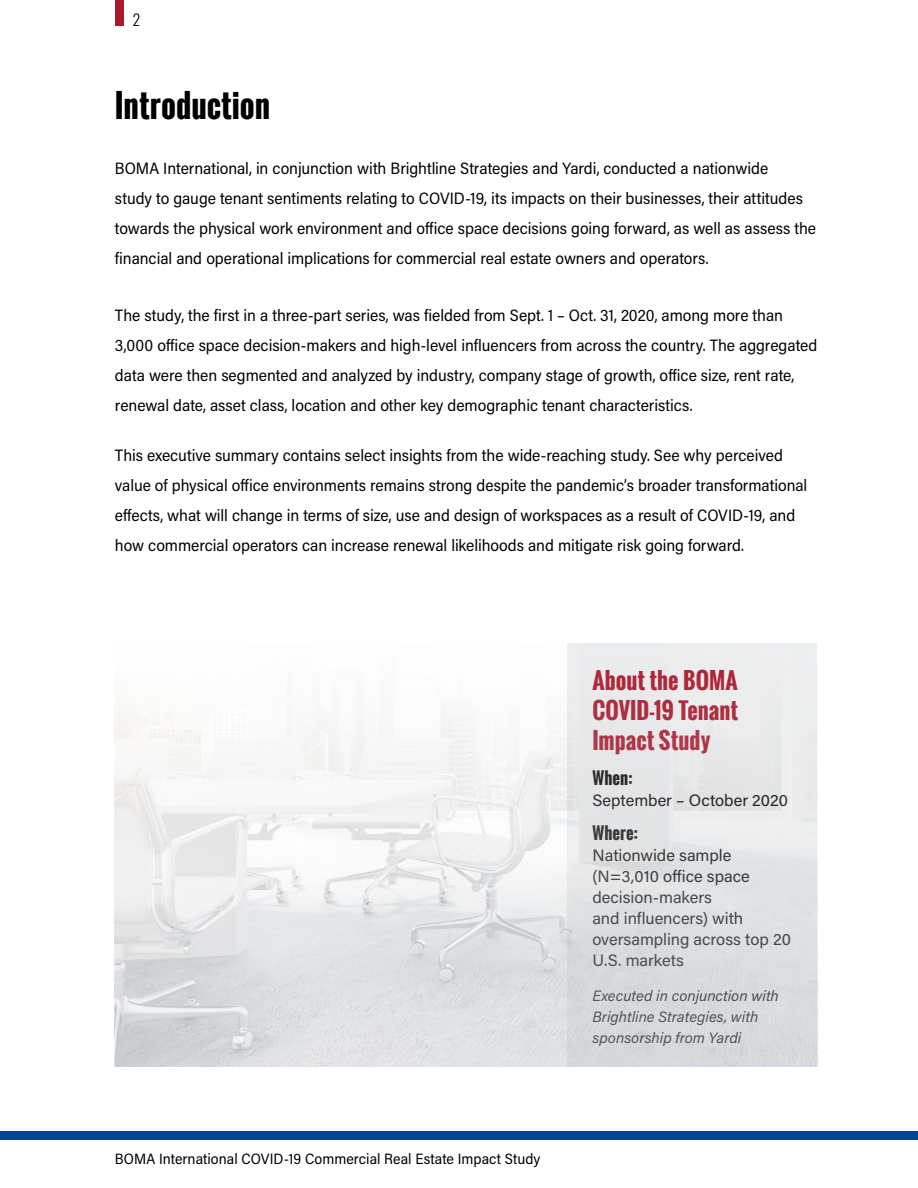
<style>
.page{position:relative;width:918px;height:1188px;background:#fff}
.page>*{position:absolute;margin:0;border:0;box-sizing:border-box;transform-origin:0 0}
.t1{font:700 31.5px "Oswald";color:#000}
.t2{font:700 22.5px/30px "Oswald";color:#a91a2d;text-align:justify}
.t3{font:16.5px/30px "Acumin Pro Semi Cond";letter-spacing:-.005em;color:#000}
.t4{font:16.5px/21px "Acumin Pro";color:#000}
.t5{font:700 16.5px "Oswald";letter-spacing:.005em;color:#000}
.t6{font:italic 15px/21px "Acumin Pro";color:#000}
.t7{font:15px "Acumin Pro Semi Cond";letter-spacing:.005em;color:#000}
.t8{font:300 15px "Oswald";color:#000}
</style>
<div class="page">
<div style="left:115px;top:0;width:9px;height:26px;background:#a91a2d"></div>
<div style="left:0;top:1131px;width:918px;height:9px;background:#004694"></div>
<img style="left:115px;top:643px;width:702px;height:423px">
<p class="t8" style="left:133px;top:9px;width:8px">2</p>
<h1 class="t1" style="left:115px;top:81px;width:157px">Introduction</h1>
<p class="t3" style="left:115px;top:153px;width:703px">BOMA International, in conjunction with Brightline Strategies and Yardi, conducted a nationwide<br>study to gauge tenant sentiments relating to COVID-19, its impacts on their businesses, their attitudes towards the physical work environment and office space decisions going forward, as well as assess the financial and operational implications for commercial real estate owners and operators.</p>
<p class="t3" style="left:115px;top:300px;width:704px">The study, the first in a three-part series, was fielded from Sept. 1 – Oct. 31, 2020, among more than 3,000 office space decision-makers and high-level influencers from across the country. The aggregated data were then segmented and analyzed by industry, company stage of growth, office size, rent rate, renewal date, asset class, location and other key demographic tenant characteristics.</p>
<p class="t3" style="left:115px;top:440px;width:694px">This executive summary contains select insights from the wide-reaching study. See why perceived value of physical office environments remains strong despite the pandemic’s broader transformational effects, what will change in terms of size, use and design of workspaces as a result of COVID-19, and how commercial operators can increase renewal likelihoods and mitigate risk going forward.</p>
<p class="t7" style="left:115px;top:1149px;width:427px">BOMA International COVID-19 Commercial Real Estate Impact Study</p>
<h2 class="t2" style="left:592px;top:666px;width:147px">About the BOMA COVID-19 Tenant Impact Study</h2>
<p class="t5" style="left:592px;top:765px;width:42px">When:</p>
<p class="t4" style="left:592px;top:789px;width:197px">September – October 2020</p>
<p class="t5" style="left:592px;top:821px;width:47px">Where:</p>
<p class="t4" style="left:592px;top:844px;width:200px">Nationwide sample (N=3,010 office space decision-makers<br>and influencers) with oversampling across top 20<br>U.S. markets</p>
<p class="t6" style="left:592px;top:984px;width:188px">Executed in conjunction with<br>Brightline Strategies, with sponsorship from Yardi</p>
</div>
